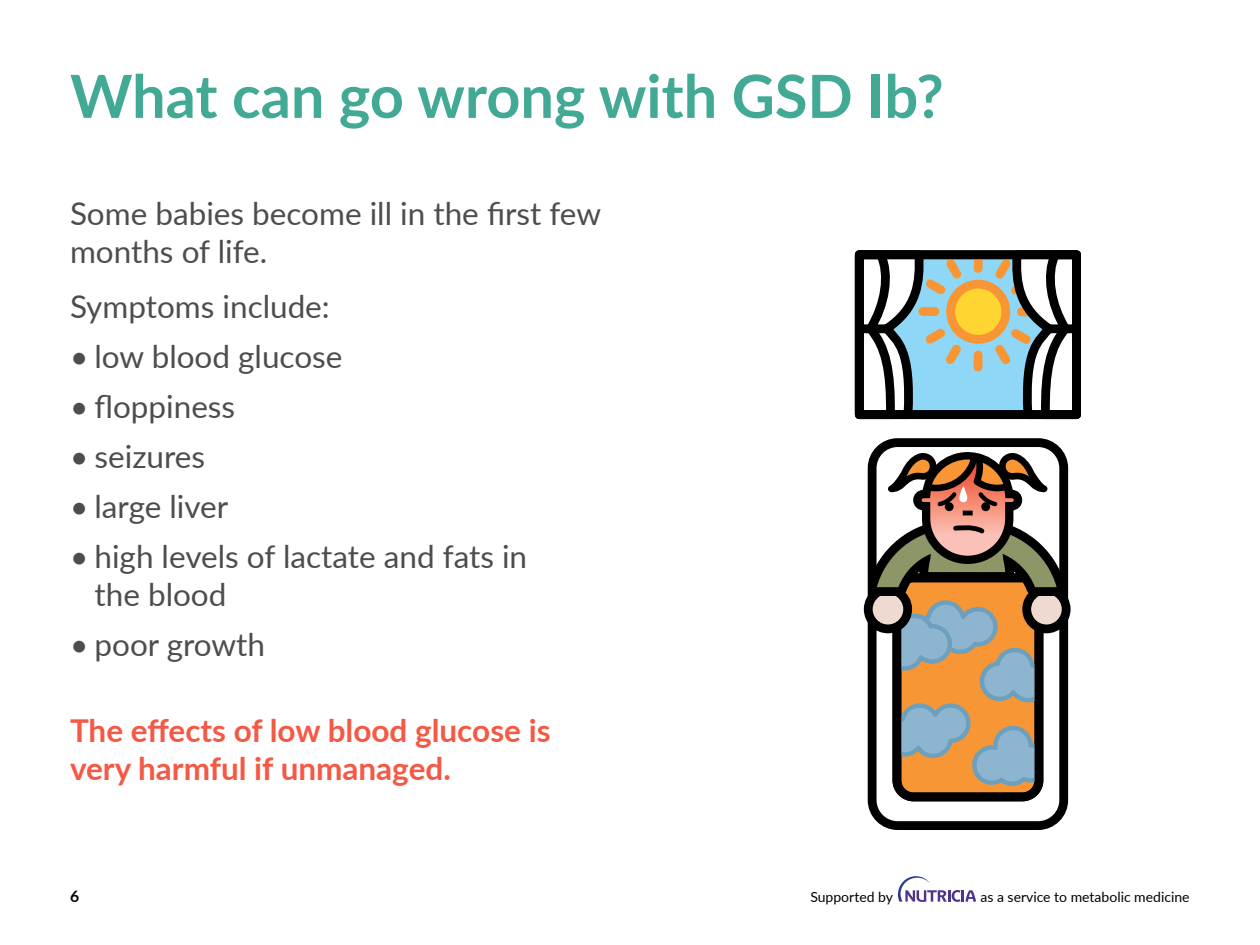
<style>
.page{position:relative;width:1260px;height:945px;background:#fff}
.page>*{position:absolute;margin:0;border:0;box-sizing:border-box;transform-origin:0 0}
.t1{font:700 59.5px "Lato";color:#42a995}
.t2{font:31.5px/37.8px "Lato";color:#4d4d4d}
.t3{font:700 31.5px/37.8px "Lato";color:#f55945}
.t4{font:700 15.75px "Lato";color:#000}
.t5{font:14px "Lato";color:#000}
</style>
<div class="page">
<svg style="left:898px;top:876px;width:78px;height:26px"></svg>
<div style="left:868px;top:438px;width:200px;height:392px;border:9px solid #000;border-radius:25px"></div>
<div style="left:855px;top:250px;width:226px;height:169px;border:9px solid #000"></div>
<div style="left:892px;top:573px;width:151px;height:228px;border:9px solid #000;border-radius:17px"></div>
<svg style="left:859px;top:250px;width:216px;height:388px"></svg>
<svg style="left:868px;top:448px;width:198px;height:343px"></svg>
<h1 class="t1" style="left:70px;top:52px;width:875px">What can go wrong with GSD Ib?</h1>
<p class="t2" style="left:70px;top:193px;width:533px">Some babies become ill in the first few months of life.</p>
<p class="t2" style="left:70px;top:286px;width:261px">Symptoms include:</p>
<p class="t2" style="left:70px;top:336px;width:274px">• low blood glucose</p>
<p class="t2" style="left:70px;top:386px;width:167px">• floppiness</p>
<p class="t2" style="left:70px;top:436px;width:137px">• seizures</p>
<p class="t2" style="left:70px;top:487px;width:160px">• large liver</p>
<p class="t2" style="left:95px;top:537px;width:434px;text-indent:-25px">• high levels of lactate and fats in the blood</p>
<p class="t2" style="left:70px;top:624px;width:197px">• poor growth</p>
<p class="t3" style="left:70px;top:710px;width:482px">The effects of low blood glucose is very harmful if unmanaged.</p>
<p class="t4" style="left:70px;top:884px;width:11px">6</p>
<p class="t5" style="left:810px;top:887px;width:84px">Supported by</p>
<p class="t5" style="left:980px;top:887px;width:211px">as a service to metabolic medicine</p>
</div>
